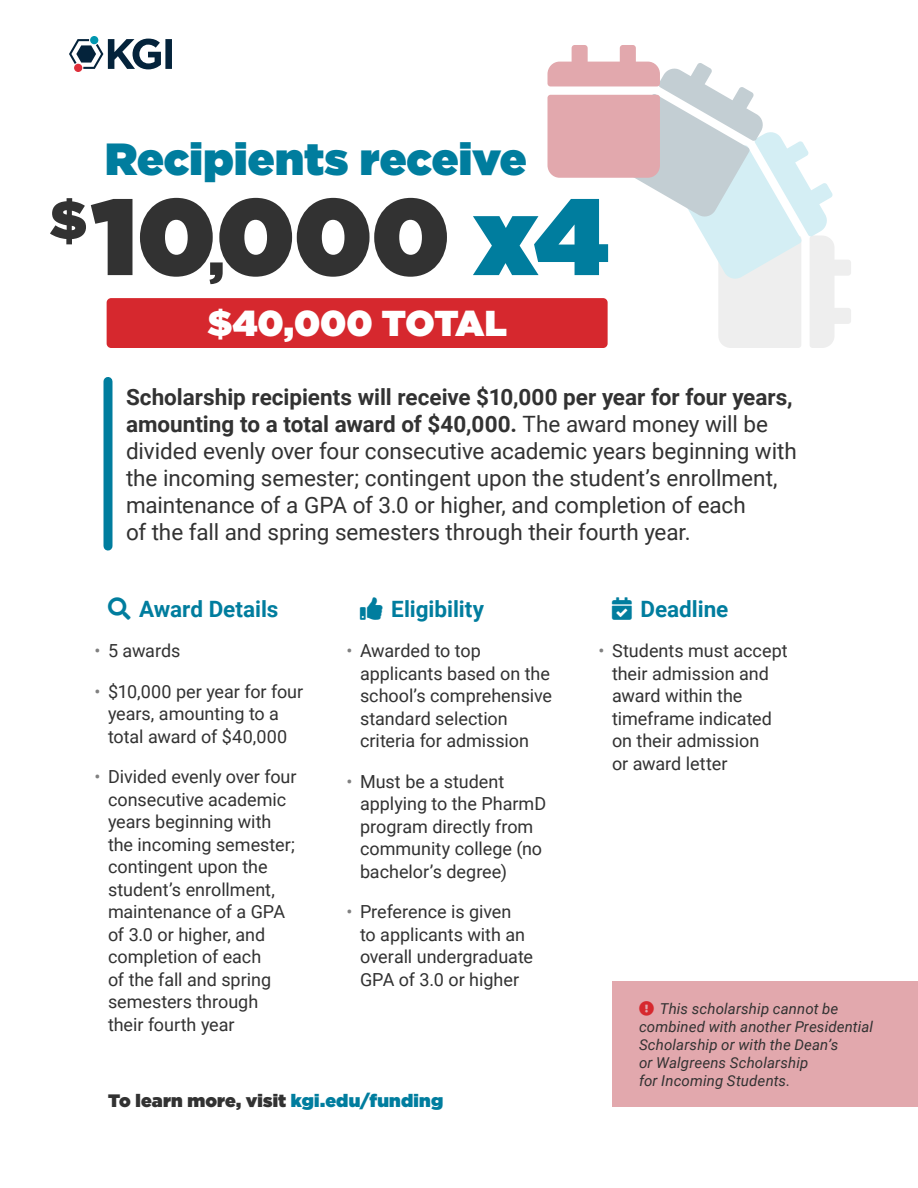
<style>
.page{position:relative;width:918px;height:1188px;background:#fff}
.page>*{position:absolute;margin:0;border:0;box-sizing:border-box;transform-origin:0 0}
.t1{font:900 108px "Gotham HTF";letter-spacing:-.015em;color:#323232}
.t2{font:900 45px "Gotham HTF";color:#007d9e}
.t3{font:900 36px "Gotham HTF";color:#fff}
.t4{font:22.5px/27px "Roboto";letter-spacing:-.005em;color:#323232}
.t5{font:700 22.5px "Roboto";color:#007d9e}
.t6{font:18px/22.5px "Roboto";color:#323232}
.t7{font:900 18px "Gotham HTF";letter-spacing:.01em;color:#323232}
.t8{font:italic 15px/18px "Roboto";letter-spacing:.01em;color:#323232}
.s1{font-size:54px}
.s2{color:#007d9e}
.s3{font-weight:700}
.s4{color:#808080}
</style>
<div class="page">
<svg style="left:69px;top:39px;width:103px;height:30px"></svg>
<div style="left:90px;top:36px;width:8px;height:8px;background:#0096af;border-radius:50%"></div>
<div style="left:74px;top:64px;width:8px;height:8px;background:#de2f3a;border-radius:50%"></div>
<div style="left:104px;top:381px;width:8px;height:165px;background:#007d9e"></div>
<svg style="left:548px;top:45px;width:303px;height:303px"></svg>
<div style="left:107px;top:298px;width:501px;height:50px;background:#d6282e;border-radius:4px"></div>
<div style="left:612px;top:981px;width:306px;height:125px;background:#e2a8ad"></div>
<h2 class="t2" style="left:105px;top:133px;width:423px">Recipients receive</h2>
<h1 class="t1" style="left:50px;top:174px;width:561px"><sup>$</sup>10<span class="s1">,</span>000 <span class="s2">x4</span></h1>
<h3 class="t3" style="left:207px;top:302px;width:301px">$40,000 TOTAL</h3>
<p class="t4" style="left:126px;top:383px;width:672px"><span class="s3">Scholarship recipients will receive $10,000 per year for four years, amounting to a total award of $40,000.</span> The award money will be divided evenly over four consecutive academic years beginning with the incoming semester; contingent upon the student’s enrollment, maintenance of a GPA of 3.0 or higher, and completion of each<br>of the fall and spring semesters through their fourth year.</p>
<p class="t5" style="left:108px;top:593px;width:172px">▲ Award Details</p>
<p class="t6" style="left:94px;top:639px;width:87px"><span class="s4">•</span> 5 awards</p>
<p class="t6" style="left:94px;top:679px;width:210px;text-align:center"><span class="s4">•</span> $10,000 per year for four years, amounting to a total award of $40,000</p>
<p class="t6" style="left:108px;top:765px;width:190px;text-indent:-14px"><span class="s4">•</span> Divided evenly over four consecutive academic years beginning with the incoming semester; contingent upon the student’s enrollment, maintenance of a GPA of 3.0 or higher, and completion of each<br>of the fall and spring semesters through their fourth year</p>
<p class="t5" style="left:360px;top:593px;width:126px">◆▲ Eligibility</p>
<p class="t6" style="left:360px;top:639px;width:194px;text-indent:-14px"><span class="s4">•</span> Awarded to top applicants based on the school’s comprehensive standard selection criteria for admission</p>
<p class="t6" style="left:360px;top:769px;width:188px;text-indent:-14px"><span class="s4">•</span> Must be a student applying to the PharmD program directly from community college (no bachelor’s degree)</p>
<p class="t6" style="left:360px;top:900px;width:175px;text-indent:-14px"><span class="s4">•</span> Preference is given<br>to applicants with an overall undergraduate<br>GPA of 3.0 or higher</p>
<p class="t7" style="left:108px;top:1090px;width:337px">To learn more, visit <span class="s2">kgi.edu/funding</span></p>
<p class="t5" style="left:612px;top:593px;width:118px">●■ Deadline</p>
<p class="t6" style="left:612px;top:639px;width:177px;text-indent:-14px"><span class="s4">•</span> Students must accept their admission and award within the timeframe indicated on their admission<br>or award letter</p>
<p class="t8" style="left:639px;top:999px;width:236px;text-indent:21px">This scholarship cannot be combined with another Presidential<br>Scholarship or with the Dean’s<br>or Walgreens Scholarship<br>for Incoming Students.</p>
</div>
